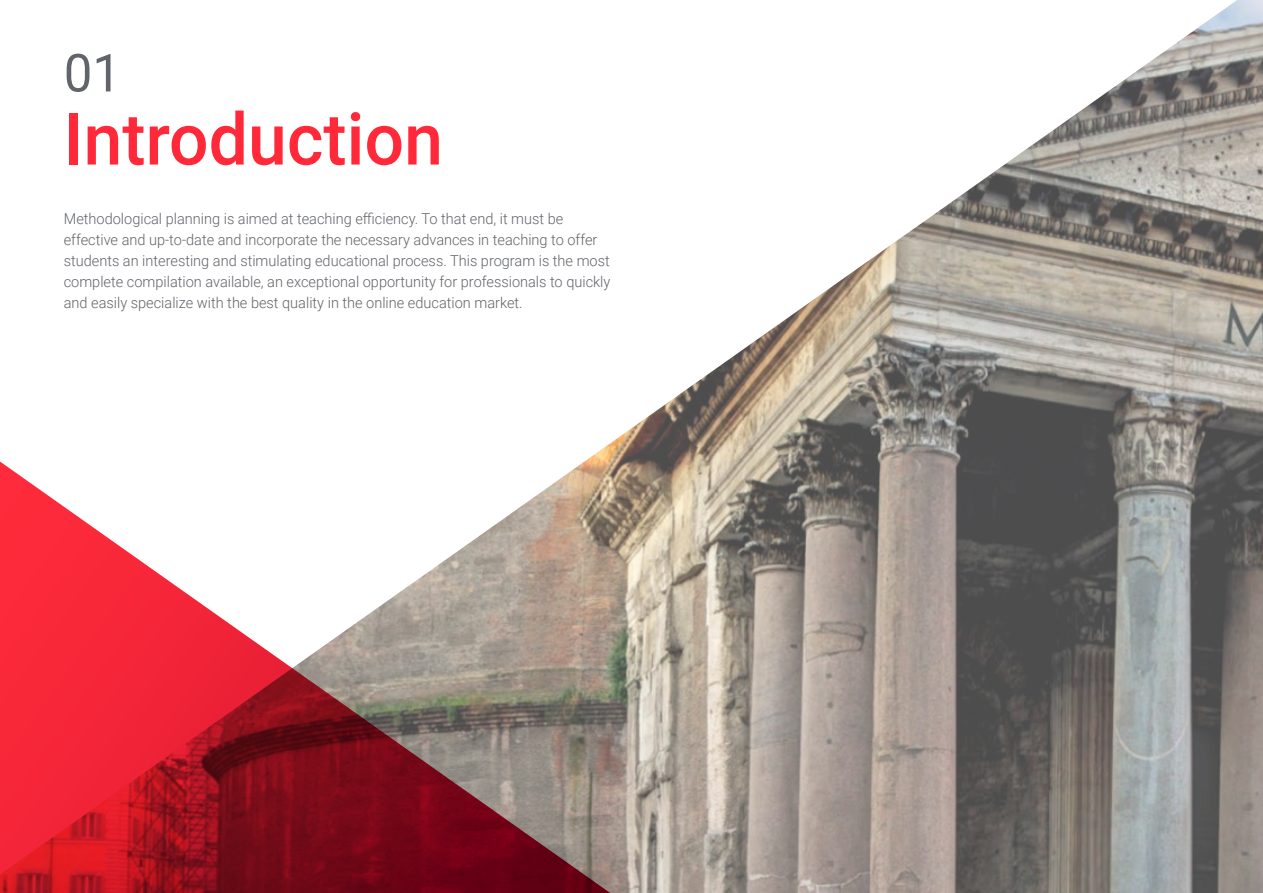
<style>
.page{position:relative;width:1263px;height:893px;background:#fff}
.page>*{position:absolute;margin:0;border:0;box-sizing:border-box;transform-origin:0 0}
.t1{font:500 72px "Roboto";color:#ff293a}
.t2{font:52.5px "Roboto";color:#61646a}
.t3{font:300 15px/21px "Roboto";color:#61646a}
</style>
<div class="page">
<img style="left:606px;top:0;width:657px;height:893px">
<svg style="left:0;top:446px;width:640px;height:447px"></svg>
<h2 class="t2" style="left:64px;top:36px;width:59px">01</h2>
<h1 class="t1" style="left:64px;top:89px;width:381px">Introduction</h1>
<p class="t3" style="left:64px;top:207px;width:548px">Methodological planning is aimed at teaching efficiency. To that end, it must be effective and up-to-date and incorporate the necessary advances in teaching to offer students an interesting and stimulating educational process. This program is the most complete compilation available, an exceptional opportunity for professionals to quickly and easily specialize with the best quality in the online education market.</p>
</div>
